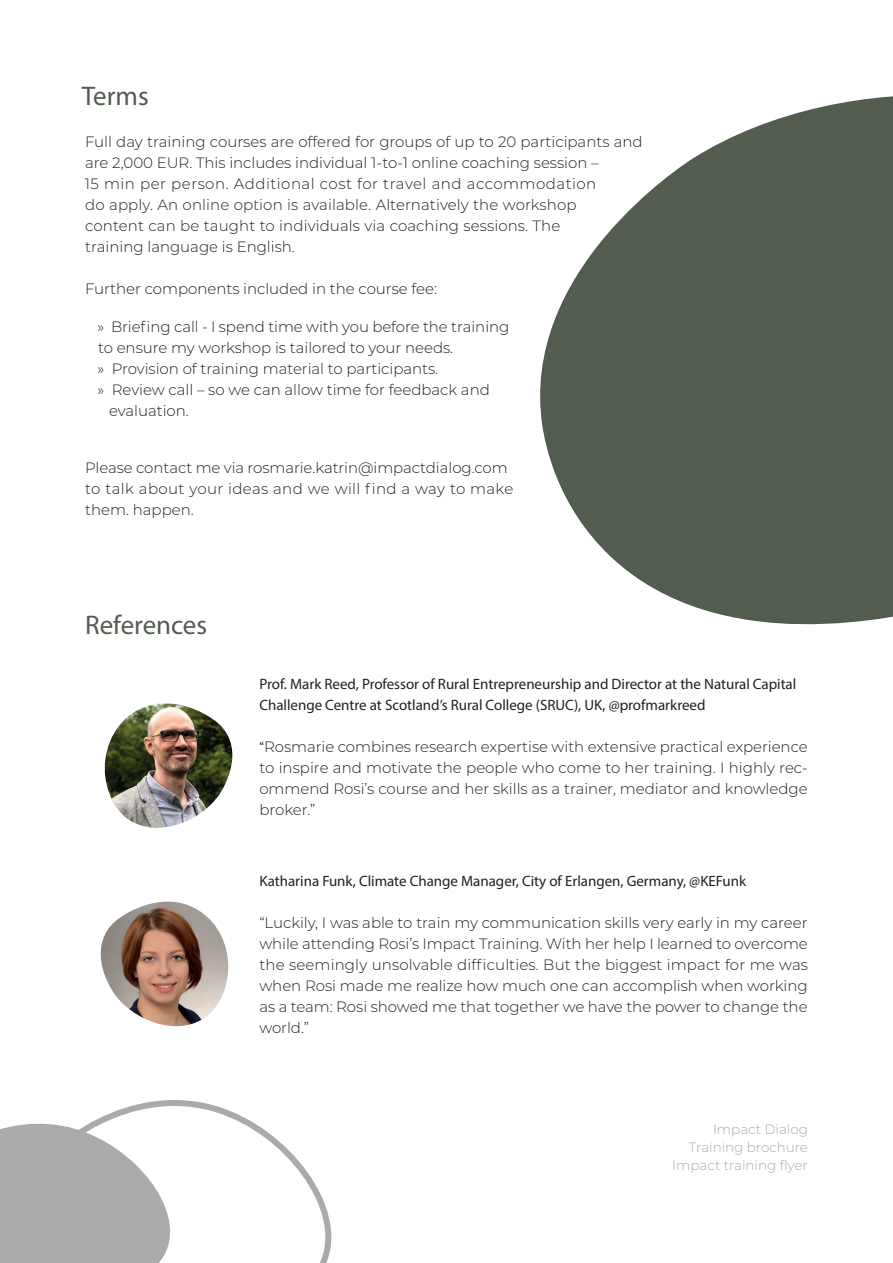
<style>
.page{position:relative;width:893px;height:1263px;background:#fff}
.page>*{position:absolute;margin:0;border:0;box-sizing:border-box;transform-origin:0 0}
.Futura_Überschrift{font:27px "Myriad Pro";color:#525c4f}
.textkö1{font:300 15px/21px "Montserrat";letter-spacing:-.005em;color:#231f20}
.subline{font:15px/21px "Myriad Pro";color:#231f20}
.textkö1-2{font:300 13.5px "Montserrat";letter-spacing:-.005em;color:#abaaaa}
.s1{font-family:"Acme Gothic";font-stretch:extra-condensed}
</style>
<div class="page">
<svg style="left:540px;top:96px;width:353px;height:529px;fill:#525c4f"></svg>
<svg style="left:0;top:1128px;width:5px;height:135px"></svg>
<svg style="left:5px;top:1100px;width:327px;height:163px"></svg>
<img style="left:101px;top:901px;width:127px;height:125px">
<img style="left:104px;top:704px;width:129px;height:124px">
<p class="Futura_Überschrift" style="left:82px;top:80px;width:68px">Terms</p>
<p class="textkö1" style="left:85px;top:131px;width:559px">Full day training courses are offered for groups of up to 20 participants and are 2,000 EUR. This includes individual 1-to-1 online coaching session –</p>
<p class="textkö1" style="left:85px;top:173px;width:513px">15 min per person. Additional cost for travel and accommodation do apply. An online option is available. Alternatively the workshop content can be taught to individuals via coaching sessions. The training language is English.</p>
<p class="textkö1" style="left:85px;top:278px;width:354px">Further components included in the course fee:</p>
<p class="textkö1" style="left:98px;top:315px;width:413px">» Briefing call - I spend time with you before the training to ensure my workshop is tailored to your needs.</p>
<p class="textkö1" style="left:98px;top:357px;width:342px">» Provision of training material to participants.</p>
<p class="textkö1" style="left:98px;top:378px;width:394px">» Review call – so we can allow time for feedback and</p>
<p class="textkö1" style="left:109px;top:399px;width:81px">evaluation.</p>
<p class="textkö1" style="left:85px;top:456px;width:430px">Please contact me via rosmarie.katrin@impactdialog.com to talk about your ideas and we will find a way to make them. happen.</p>
<p class="Futura_Überschrift" style="left:85px;top:609px;width:123px">References</p>
<p class="subline" style="left:259px;top:673px;width:538px">Prof. Mark Reed, Professor of Rural Entrepreneurship and Director at the Natural Capital<br>Challenge Centre at Scotland’s Rural College (SRUC), UK, @profmarkreed</p>
<p class="textkö1" style="left:259px;top:735px;width:550px;text-align:justify"><span class="s1">“</span>Rosmarie combines research expertise with extensive practical experience to inspire and motivate the people who come to her training. I highly rec&shy;ommend Rosi’s course and her skills as a trainer, mediator and knowledge broker.”</p>
<p class="subline" style="left:259px;top:870px;width:488px">Katharina Funk, Climate Change Manager, City of Erlangen, Germany, @KEFunk</p>
<p class="textkö1" style="left:259px;top:911px;width:550px;text-align:justify">“Luckily, I was able to train my communication skills very early in my career while attending Rosi’s Impact Training. With her help I learned to overcome the seemingly unsolvable difficulties. But the biggest impact for me was when Rosi made me realize how much one can accomplish when working as a team: Rosi showed me that together we have the power to change the world.”</p>
<p class="textkö1-2" style="left:713px;top:1120px;width:96px">Impact Dialog</p>
<p class="textkö1-2" style="left:689px;top:1138px;width:121px">Training brochure</p>
<p class="textkö1-2" style="left:672px;top:1156px;width:137px">Impact training flyer</p>
</div>
